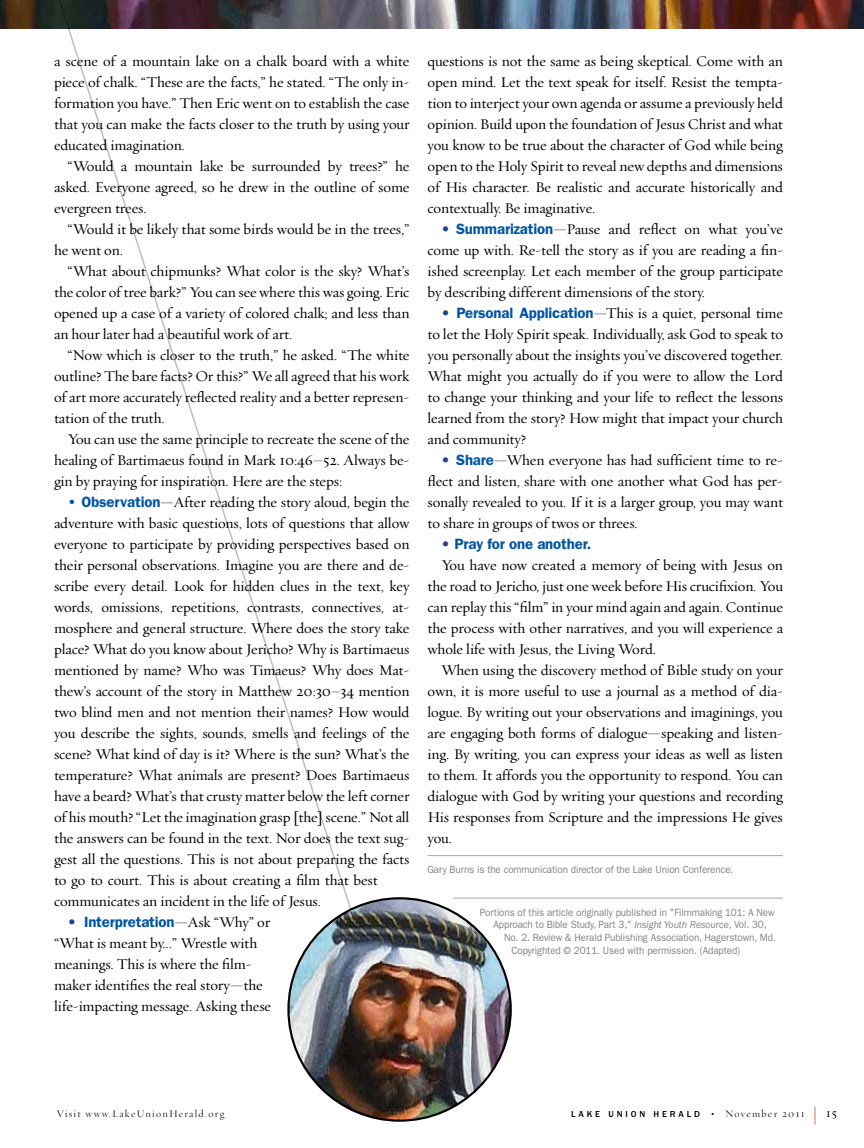
<style>
.page{position:relative;width:864px;height:1148px;background:#fff}
.page>*{position:absolute;margin:0;border:0;box-sizing:border-box;transform-origin:0 0}
.t1{font:15px/21px "Requiem Text";letter-spacing:-.01em;color:#000;text-align:justify}
.t2{font:600 15px "ITC Franklin Gothic Std";letter-spacing:-.01em;color:#0054a6}
.t3{font:10.5px "ITC Franklin Gothic Std";letter-spacing:-.01em;color:#808285;scale:.94 1}
.t4{font:10.5px "Requiem Fine";letter-spacing:.12em;color:#000}
.t5{font:500 9px "ITC Franklin Gothic Std";letter-spacing:.32em;color:#000}
.s1{font-family:"ITC Franklin Gothic Std";font-weight:600;color:#0054a6}
.s2{font-family:"Franklin Gothic";color:#25408f}
.s3{font-family:"Requiem Text";font-weight:400;color:#000}
.s4{font-family:"Franklin Gothic";font-weight:600;color:#25408f}
.s5{font-style:italic}
.s6{font-family:"Requiem Fine";font-weight:400;font-size:10.5px}
.s7{font-family:"ITC Franklin Gothic Std Bk X Cp";font-weight:400;font-size:18px;color:#a61f12}
.s8{font-family:"Requiem Text";font-weight:400;font-size:12px}
</style>
<div class="page">
<hr style="left:428px;top:855px;width:355px;height:1px;background:#adaaa1">
<hr style="left:453px;top:897px;width:330px;height:1px;background:#adaaa1">
<img style="left:0;top:0;width:864px;height:29px">
<img style="left:288px;top:898px;width:223px;height:222px;border-radius:111px">
<svg style="left:52px;top:0;width:300px;height:910px"></svg>
<p class="t1" style="left:54px;top:50px;width:357px">a scene of a mountain lake on a chalk board with a white piece of chalk. “These are the facts,” he stated. “The only in&shy;formation you have.” Then Eric went on to establish the case that you can make the facts closer to the truth by using your educated imagination.</p>
<p class="t1" style="left:54px;top:155px;width:357px;text-indent:14px">“Would a mountain lake be surrounded by trees?” he asked. Everyone agreed, so he drew in the outline of some evergreen trees.</p>
<p class="t1" style="left:54px;top:218px;width:357px;text-indent:14px">“Would it be likely that some birds would be in the trees,” he went on.</p>
<p class="t1" style="left:54px;top:260px;width:357px;text-indent:14px">“What about chipmunks? What color is the sky? What’s the color of tree bark?” You can see where this was going. Eric opened up a case of a variety of colored chalk; and less than an hour later had a beautiful work of art.</p>
<p class="t1" style="left:54px;top:344px;width:357px;text-indent:14px">“Now which is closer to the truth,” he asked. “The white outline? The bare facts? Or this?” We all agreed that his work of art more accurately reflected reality and a better represen&shy;tation of the truth.</p>
<p class="t1" style="left:54px;top:428px;width:357px;text-indent:14px">You can use the same principle to recreate the scene of the healing of Bartimaeus found in Mark 10:46–52. Always be&shy;gin by praying for inspiration. Here are the steps:</p>
<p class="t1" style="left:54px;top:491px;width:357px;text-align:left;text-indent:14px"><span class="s1">• Observation</span>—After reading the story aloud, begin the adventure with basic questions, lots of questions that allow everyone to participate by providing perspectives based on their personal observations. Imagine you are there and de&shy;scribe every detail. Look for hidden clues in the text, key words, omissions, repetitions, contrasts, connectives, at&shy;mosphere and general structure. Where does the story take place? What do you know about Jericho? Why is Bartimaeus mentioned by name? Who was Timaeus? Why does Mat&shy;thew’s account of the story in Matthew 20:30–34 mention two blind men and not mention their names? How would you describe the sights, sounds, smells and feelings of the scene? What kind of day is it? Where is the sun? What’s the temperature? What animals are present? Does Bartimaeus have a beard? What’s that crusty matter below the left corner of his mouth? “Let the imagination grasp [the] scene.” Not all the answers can be found in the text. Nor does the text sug&shy;gest all the questions. This is not about preparing the facts to go to court. This is about creating a film that best communicates an incident in the life of Jesus.</p>
<p class="t2" style="left:68px;top:913px;width:204px"><span class="s2">•</span> Interpretation<span class="s3">—Ask “Why” or</span></p>
<p class="t1" style="left:54px;top:932px;width:219px;text-align:left">“What is meant by...” Wrestle with meanings. This is where the film&shy;maker identifies the real story—the life-impacting message. Asking these</p>
<p class="t1" style="left:428px;top:50px;width:357px">questions is not the same as being skeptical. Come with an open mind. Let the text speak for itself. Resist the tempta&shy;tion to interject your own agenda or assume a previously held opinion. Build upon the foundation of Jesus Christ and what you know to be true about the character of God while being open to the Holy Spirit to reveal new depths and dimensions of His character. Be realistic and accurate historically and contextually. Be imaginative.</p>
<p class="t1" style="left:428px;top:218px;width:357px;text-indent:14px"><span class="s4">•</span> <span class="s1">Summarization</span>—Pause and reflect on what you’ve come up with. Re-tell the story as if you are reading a fin&shy;ished screenplay. Let each member of the group participate by describing different dimensions of the story.</p>
<p class="t1" style="left:428px;top:302px;width:357px;text-indent:14px"><span class="s4">•</span> <span class="s1">Personal Application</span>—This is a quiet, personal time to let the Holy Spirit speak. Individually, ask God to speak to you personally about the insights you’ve discovered together.<br>What might you actually do if you were to allow the Lord to change your thinking and your life to reflect the lessons learned from the story? How might that impact your church and community?</p>
<p class="t1" style="left:428px;top:449px;width:357px;text-indent:14px"><span class="s4">•</span> <span class="s1">Share</span>—When everyone has had sufficient time to re&shy;flect and listen, share with one another what God has per&shy;sonally revealed to you. If it is a larger group, you may want to share in groups of twos or threes.</p>
<p class="t2" style="left:441px;top:535px;width:152px"><span class="s2">•</span> Pray for one another.</p>
<p class="t1" style="left:428px;top:554px;width:357px;text-indent:14px">You have now created a memory of being with Jesus on the road to Jericho, just one week before His crucifixion. You can replay this “film” in your mind again and again. Continue the process with other narratives, and you will experience a whole life with Jesus, the Living Word.</p>
<p class="t1" style="left:428px;top:659px;width:357px;text-indent:14px">When using the discovery method of Bible study on your own, it is more useful to use a journal as a method of dia&shy;logue. By writing out your observations and imaginings, you are engaging both forms of dialogue—speaking and listen&shy;ing. By writing, you can express your ideas as well as listen to them. It affords you the opportunity to respond. You can dialogue with God by writing your questions and recording His responses from Scripture and the impressions He gives you.</p>
<p class="t3" style="left:428px;top:863px;width:327px">Gary Burns is the communication director of the Lake Union Conference.</p>
<p class="t3" style="left:480px;top:906px;width:315px">Portions of this article originally published in "Filmmaking 101: A New</p>
<p class="t3" style="left:494px;top:918px;width:292px">Approach to Bible Study, Part 3," <span class="s5">Insight Youth Resource</span>, Vol. 30,</p>
<p class="t3" style="left:504px;top:931px;width:291px">No. 2. Review &amp; Herald Publishing Association, Hagerstown, Md.</p>
<p class="t3" style="left:512px;top:944px;width:245px">Copyrighted © 2011. Used with permission. (Adapted)</p>
<p class="t4" style="left:57px;top:1106px;width:169px">Visit www.LakeUnionHerald.org</p>
<p class="t5" style="left:571px;top:1108px;width:267px">LAKE UNION HERALD • <span class="s6">November 2011</span> <span class="s7">|</span> <span class="s8">15</span></p>
</div>
